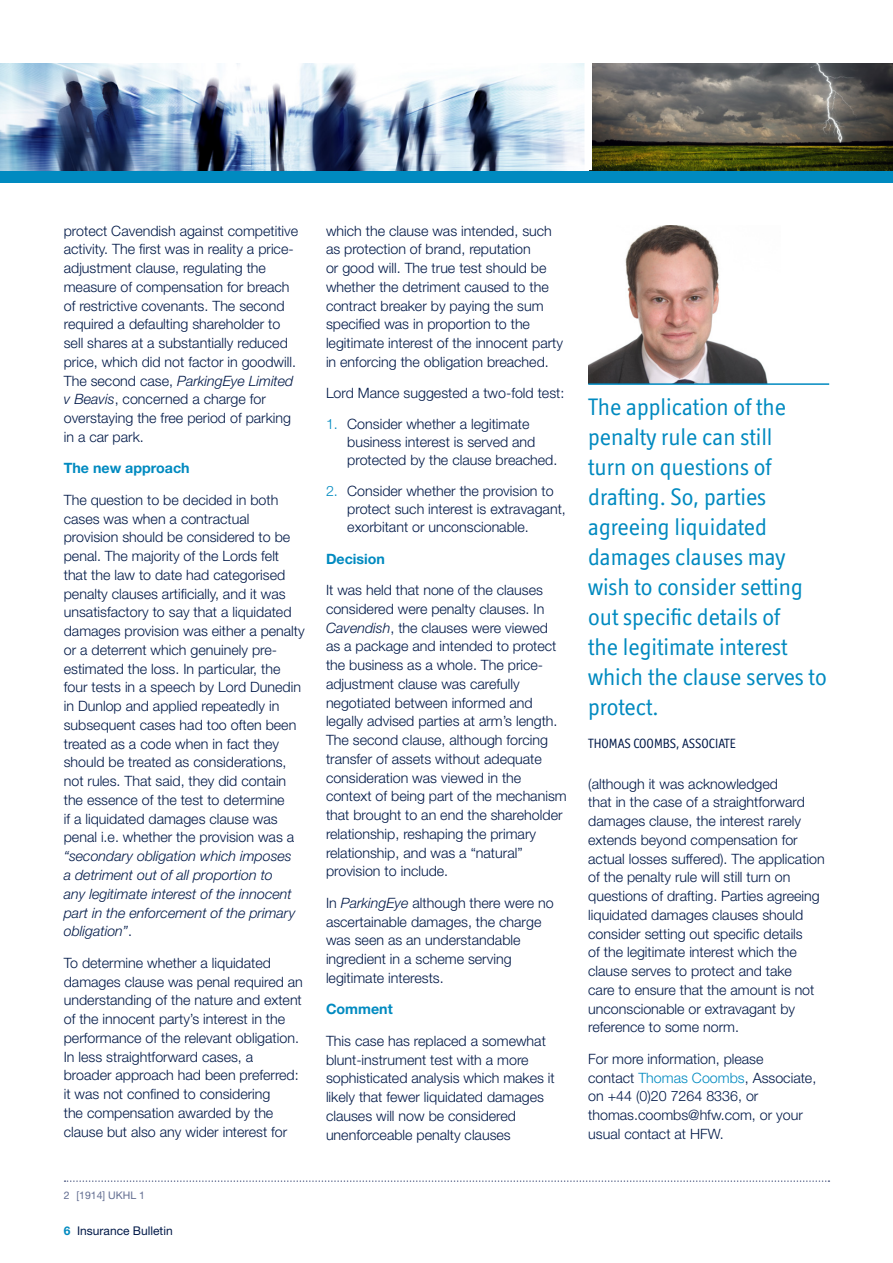
<style>
.page{position:relative;width:893px;height:1263px;background:#fff}
.page>*{position:absolute;margin:0;border:0;box-sizing:border-box;transform-origin:0 0}
.t1{font:24px/30px "Officina Display ITC Std";color:#008ac0}
.t2{font:300 14.25px/18.8px "Helvetica Neue LT Std";color:#001948}
.t3{font:italic 300 14.25px/18.8px "Helvetica Neue LT Std";color:#001948}
.t4{font:700 14.25px "Helvetica Neue LT Std";color:#008ac0}
.t5{font:13.5px "Officina Display ITC Std";color:#001948}
.t6{font:12px "Helvetica Neue LT Std";color:#001948}
.t7{font:10.5px "Helvetica Neue LT Std";color:#616c90}
.s1{font-style:italic}
.s2{font-style:normal}
.s3{font-weight:700;color:#008ac0}
.s4{color:#008ac0}
</style>
<div class="page">
<div style="left:0;top:170px;width:893px;height:13px;background:#008ac0"></div>
<img style="left:0;top:64px;width:893px;height:106px">
<div style="left:584px;top:47px;width:8px;height:123px;background:#fff"></div>
<svg style="left:65px;top:1180px;width:764px;height:2px"></svg>
<img style="left:588px;top:225px;width:180px;height:158px">
<hr style="left:588px;top:383px;width:241px;height:2px;background:#008ac0">
<p class="t2" style="left:64px;top:221px;width:236px">protect Cavendish against competitive activity. The first was in reality a price&shy;adjustment clause, regulating the measure of compensation for breach of restrictive covenants. The second required a defaulting shareholder to sell shares at a substantially reduced price, which did not factor in goodwill.<br>The second case, <span class="s1">ParkingEye Limited v Beavis</span>, concerned a charge for overstaying the free period of parking in a car park.</p>
<p class="t4" style="left:64px;top:459px;width:127px">The new approach</p>
<p class="t2" style="left:64px;top:490px;width:242px">The question to be decided in both cases was when a contractual provision should be considered to be penal. The majority of the Lords felt that the law to date had categorised penalty clauses artificially, and it was unsatisfactory to say that a liquidated damages provision was either a penalty or a deterrent which genuinely pre&shy;estimated the loss. In particular, the four tests in a speech by Lord Dunedin in Dunlop and applied repeatedly in subsequent cases had too often been treated as a code when in fact they should be treated as considerations, not rules. That said, they did contain the essence of the test to determine<br>if a liquidated damages clause was penal i.e. whether the provision was a</p>
<p class="t3" style="left:64px;top:847px;width:233px">“secondary obligation which imposes a detriment out of all proportion to any legitimate interest of the innocent part in the enforcement of the primary obligation”<span class="s2">.</span></p>
<p class="t2" style="left:64px;top:953px;width:241px">To determine whether a liquidated damages clause was penal required an understanding of the nature and extent of the innocent party’s interest in the performance of the relevant obligation.<br>In less straightforward cases, a broader approach had been preferred: it was not confined to considering<br>the compensation awarded by the clause but also any wider interest for</p>
<p class="t7" style="left:64px;top:1189px;width:83px">2 [1914] UKHL 1</p>
<p class="t6" style="left:64px;top:1224px;width:110px"><span class="s3">6</span> Insurance Bulletin</p>
<p class="t2" style="left:326px;top:221px;width:239px">which the clause was intended, such as protection of brand, reputation<br>or good will. The true test should be whether the detriment caused to the contract breaker by paying the sum specified was in proportion to the legitimate interest of the innocent party in enforcing the obligation breached.</p>
<p class="t2" style="left:326px;top:384px;width:240px">Lord Mance suggested a two-fold test:</p>
<p class="t2" style="left:347px;top:415px;width:212px;line-height:18px;text-indent:-21px"><span class="s4">1.</span> Consider whether a legitimate business interest is served and protected by the clause breached.</p>
<p class="t2" style="left:347px;top:482px;width:220px;line-height:18px;text-indent:-21px"><span class="s4">2.</span> Consider whether the provision to protect such interest is extravagant, exorbitant or unconscionable.</p>
<p class="t4" style="left:326px;top:550px;width:61px">Decision</p>
<p class="t2" style="left:326px;top:580px;width:242px">It was held that none of the clauses considered were penalty clauses. In <span class="s1">Cavendish</span>, the clauses were viewed<br>as a package and intended to protect the business as a whole. The price&shy;adjustment clause was carefully negotiated between informed and legally advised parties at arm’s length.<br>The second clause, although forcing transfer of assets without adequate consideration was viewed in the context of being part of the mechanism that brought to an end the shareholder relationship, reshaping the primary relationship, and was a “natural” provision to include.</p>
<p class="t2" style="left:326px;top:893px;width:229px">In <span class="s1">ParkingEye</span> although there were no ascertainable damages, the charge was seen as an understandable ingredient in a scheme serving legitimate interests.</p>
<p class="t4" style="left:326px;top:1000px;width:68px">Comment</p>
<p class="t2" style="left:326px;top:1031px;width:230px">This case has replaced a somewhat blunt-instrument test with a more sophisticated analysis which makes it likely that fewer liquidated damages clauses will now be considered unenforceable penalty clauses</p>
<p class="t1" style="left:588px;top:391px;width:240px">The application of the penalty rule can still<br>turn on questions of drafting. So, parties agreeing liquidated damages clauses may wish to consider setting out specific details of<br>the legitimate interest which the clause serves to protect.</p>
<p class="t5" style="left:588px;top:735px;width:149px">THOMAS COOMBS, ASSOCIATE</p>
<p class="t2" style="left:588px;top:774px;width:238px">(although it was acknowledged<br>that in the case of a straightforward damages clause, the interest rarely extends beyond compensation for actual losses suffered). The application of the penalty rule will still turn on questions of drafting. Parties agreeing liquidated damages clauses should consider setting out specific details<br>of the legitimate interest which the clause serves to protect and take<br>care to ensure that the amount is not unconscionable or extravagant by reference to some norm.</p>
<p class="t2" style="left:588px;top:1049px;width:230px">For more information, please<br>contact <span class="s4">Thomas Coombs</span>, Associate, on +44 (0)20 7264 8336, or thomas.coombs@hfw.com, or your usual contact at HFW.</p>
</div>
